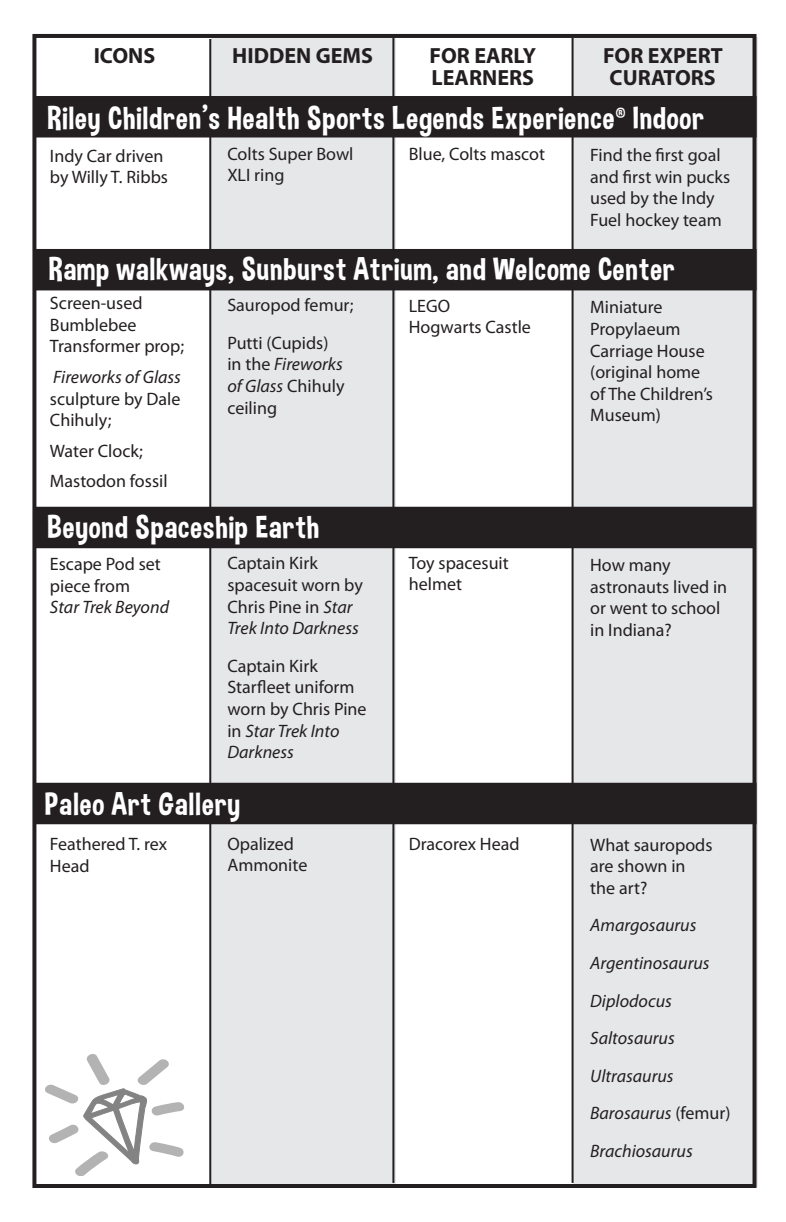
<style>
.page{position:relative;width:786px;height:1222px;background:#fff}
.page>*{position:absolute;margin:0;border:0;box-sizing:border-box;transform-origin:0 0}
.t1{font:32px "Dimbo";letter-spacing:.03em;color:#fff}
.t2{font:700 22px "Myriad Pro";color:#231f20}
.t3{font:18px/21.6px "Myriad Pro";color:#231f20}
.t4{font:italic 18px "Myriad Pro";color:#231f20}
.s1{font-style:italic}
.s2{font-style:normal}
</style>
<div class="page">
<div style="left:573px;top:38px;width:184px;height:1149px;background:#e6e7e9"></div>
<div style="left:211px;top:38px;width:184px;height:1150px;background:#e6e7e9"></div>
<hr style="left:209px;top:39px;width:2px;height:1145px;background:#231f20">
<hr style="left:392px;top:38px;width:2px;height:1145px;background:#231f20">
<hr style="left:571px;top:38px;width:2px;height:1145px;background:#231f20">
<div style="left:34px;top:97px;width:721px;height:39px;background:#231f20"></div>
<div style="left:33px;top:96px;width:723px;height:41px;border:2px solid #231f20"></div>
<div style="left:34px;top:250px;width:721px;height:39px;background:#231f20"></div>
<div style="left:33px;top:249px;width:723px;height:41px;border:2px solid #231f20"></div>
<div style="left:35px;top:508px;width:718px;height:39px;background:#231f20"></div>
<div style="left:34px;top:507px;width:720px;height:41px;border:2px solid #231f20"></div>
<div style="left:34px;top:784px;width:721px;height:39px;background:#231f20"></div>
<div style="left:33px;top:783px;width:723px;height:41px;border:2px solid #231f20"></div>
<div style="left:32px;top:34px;width:724px;height:1154px;border:4px solid #231f20"></div>
<svg style="left:45px;top:1054px;width:139px;height:121px"></svg>
<p class="t2" style="left:94px;top:41px;width:63px">ICONS</p>
<p class="t2" style="left:232px;top:41px;width:142px">HIDDEN GEMS</p>
<p class="t2" style="left:429px;top:41px;width:108px">FOR EARLY</p>
<p class="t2" style="left:603px;top:41px;width:121px">FOR EXPERT</p>
<p class="t2" style="left:431px;top:63px;width:104px">LEARNERS</p>
<p class="t2" style="left:609px;top:63px;width:108px">CURATORS</p>
<p class="t1" style="left:47px;top:98px;width:658px">Riley Children’s Health Sports Legends Experience<sup>®</sup> Indoor</p>
<p class="t3" style="left:50px;top:145px;width:115px">Indy Car driven</p>
<p class="t3" style="left:50px;top:166px;width:120px">by Willy T. Ribbs</p>
<p class="t3" style="left:227px;top:143px;width:128px">Colts Super Bowl<br>XLI ring</p>
<p class="t3" style="left:408px;top:143px;width:138px">Blue, Colts mascot</p>
<p class="t3" style="left:590px;top:144px;width:141px">Find the first goal and first win pucks used by the Indy<br>Fuel hockey team</p>
<p class="t1" style="left:49px;top:249px;width:627px">Ramp walkways, Sunburst Atrium, and Welcome Center</p>
<p class="t3" style="left:50px;top:292px;width:136px">Screen-used<br>Bumblebee<br>Transformer prop;</p>
<p class="t3" style="left:50px;top:366px;width:132px;text-align:justify"><span class="s1">Fireworks of Glass </span>sculpture by Dale Chihuly;</p>
<p class="t3" style="left:50px;top:440px;width:94px">Water Clock;</p>
<p class="t3" style="left:50px;top:470px;width:119px">Mastodon fossil</p>
<p class="t3" style="left:227px;top:294px;width:127px">Sauropod femur;</p>
<p class="t3" style="left:227px;top:332px;width:119px">Putti (Cupids) in the <span class="s1">Fireworks of Glass</span> Chihuly ceiling</p>
<p class="t1" style="left:47px;top:507px;width:273px">Beyond Spaceship Earth</p>
<p class="t3" style="left:50px;top:553px;width:112px">Escape Pod set piece from</p>
<p class="t4" style="left:50px;top:596px;width:121px">Star Trek Beyond</p>
<p class="t3" style="left:227px;top:552px;width:137px">Captain Kirk spacesuit worn by<br>Chris Pine in <span class="s1">Star<br>Trek Into Darkness</span></p>
<p class="t3" style="left:227px;top:655px;width:141px">Captain Kirk<br>Starfleet uniform worn by Chris Pine in <span class="s1">Star Trek Into<br>Darkness</span></p>
<p class="t1" style="left:45px;top:785px;width:196px">Paleo Art Gallery</p>
<p class="t3" style="left:50px;top:833px;width:119px">Feathered T. rex<br>Head</p>
<p class="t3" style="left:227px;top:833px;width:81px">Opalized<br>Ammonite</p>
<p class="t3" style="left:408px;top:295px;width:43px">LEGO</p>
<p class="t3" style="left:408px;top:316px;width:124px">Hogwarts Castle</p>
<p class="t3" style="left:408px;top:552px;width:101px">Toy spacesuit helmet</p>
<p class="t3" style="left:408px;top:832px;width:112px">Dracorex Head</p>
<p class="t3" style="left:590px;top:296px;width:124px">Miniature<br>Propylaeum<br>Carriage House (original home of The Children’s<br>Museum)</p>
<p class="t3" style="left:590px;top:554px;width:138px">How many astronauts lived in or went to school in Indiana?</p>
<p class="t3" style="left:590px;top:833px;width:124px">What sauropods are shown in</p>
<p class="t3" style="left:590px;top:877px;width:59px">the art?</p>
<p class="t4" style="left:590px;top:914px;width:108px">Amargosaurus</p>
<p class="t4" style="left:590px;top:952px;width:121px">Argentinosaurus</p>
<p class="t4" style="left:590px;top:989px;width:83px">Diplodocus</p>
<p class="t4" style="left:590px;top:1027px;width:86px">Saltosaurus</p>
<p class="t4" style="left:590px;top:1065px;width:85px">Ultrasaurus</p>
<p class="t4" style="left:590px;top:1102px;width:142px">Barosaurus <span class="s2">(femur)</span></p>
<p class="t4" style="left:590px;top:1140px;width:104px">Brachiosaurus</p>
</div>
